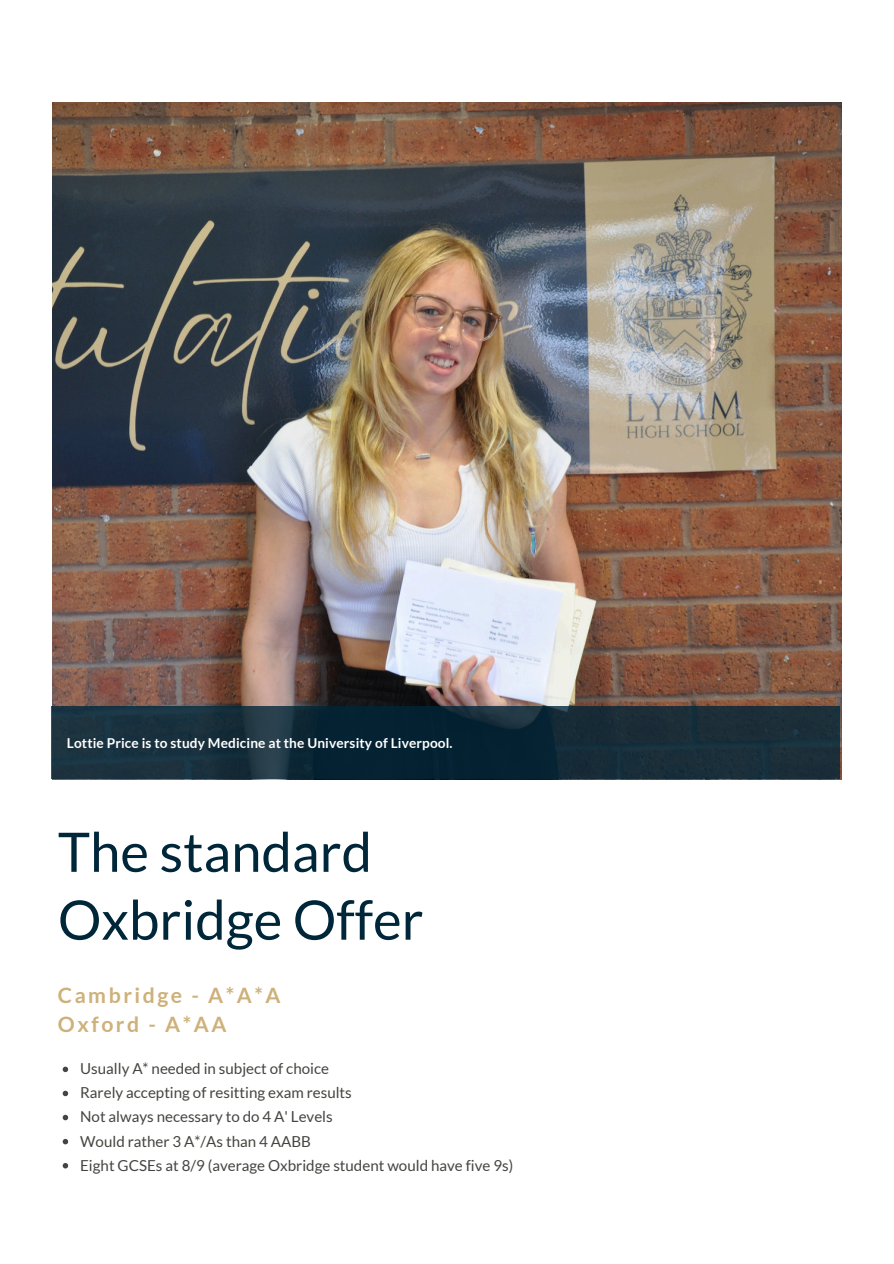
<style>
.page{position:relative;width:894px;height:1264px;background:#fff}
.page>*{position:absolute;margin:0;border:0;box-sizing:border-box;transform-origin:0 0}
.t1{font:54.45px/67.8px "Lato";color:#002639}
.t2{font:700 21.15px/29.5px "Lato";letter-spacing:.12em;color:#ceb17a}
.t3{font:15.15px "Lato";color:#444440}
.t4{font:700 13.65px "Lato";letter-spacing:.01em;color:#fff}
</style>
<div class="page">
<img style="left:52px;top:103px;width:789px;height:676px">
<svg style="left:52px;top:706px;width:787px;height:72px;background:#132c39"></svg>
<svg style="left:63px;top:1066px;width:5px;height:6px"></svg>
<svg style="left:63px;top:1090px;width:5px;height:6px"></svg>
<svg style="left:63px;top:1114px;width:5px;height:6px"></svg>
<svg style="left:63px;top:1138px;width:5px;height:6px"></svg>
<svg style="left:63px;top:1163px;width:5px;height:5px"></svg>
<p class="t4" style="left:67px;top:734px;width:387px">Lottie Price is to study Medicine at the University of Liverpool.</p>
<p class="t1" style="left:58px;top:816px;width:367px">The standard<br>Oxbridge Offer</p>
<p class="t2" style="left:58px;top:979px;width:224px">Cambridge - A*A*A<br>Oxford - A*AA</p>
<p class="t3" style="left:80px;top:1059px;width:250px">Usually A* needed in subject of choice</p>
<h1 class="t3" style="left:80px;top:1083px;width:273px">Rarely accepting of resitting exam results</h1>
<h2 class="t3" style="left:80px;top:1107px;width:254px">Not always necessary to do 4 A' Levels</h2>
<p class="t3" style="left:80px;top:1131px;width:232px">Would rather 3 A*/As than 4 AABB</p>
<p class="t3" style="left:80px;top:1155px;width:434px">Eight GCSEs at 8/9 (average Oxbridge student would have five 9s)</p>
</div>
